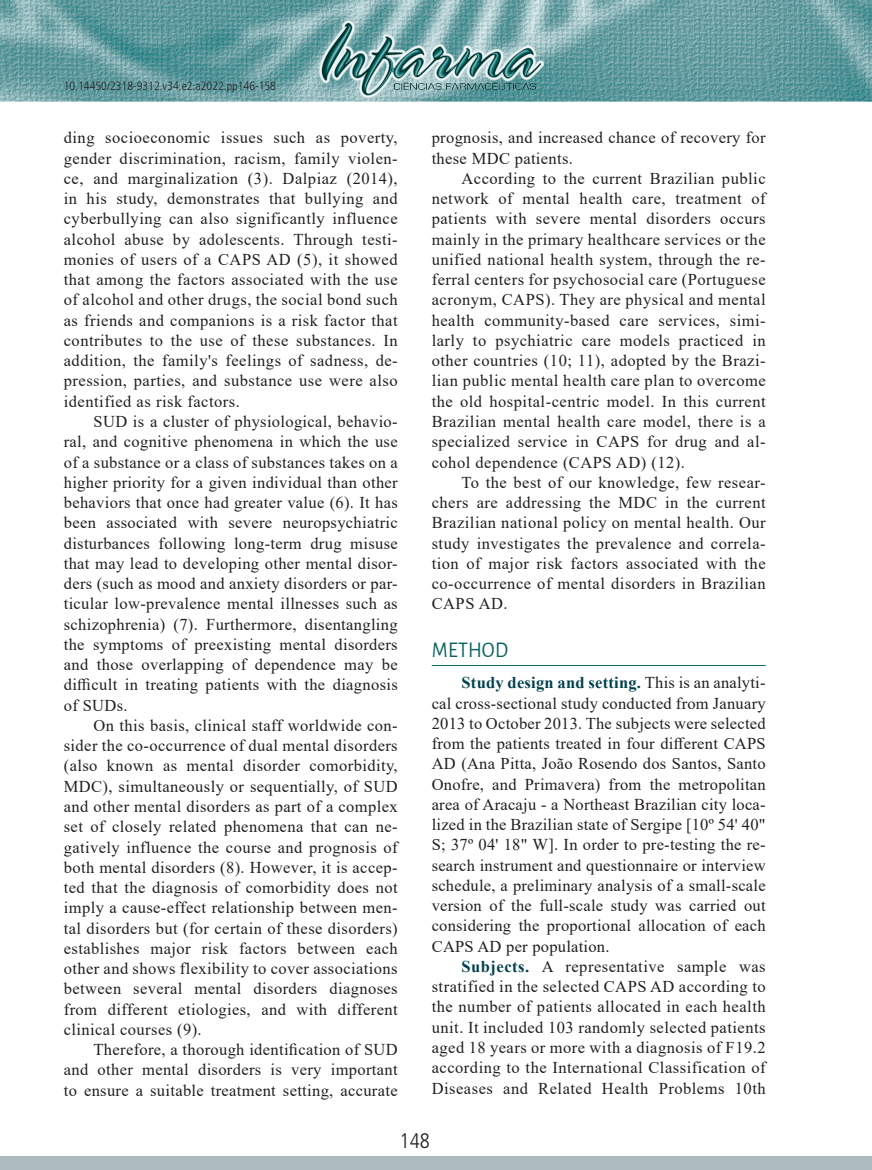
<style>
.page{position:relative;width:872px;height:1170px;background:#fff}
.page>*{position:absolute;margin:0;border:0;box-sizing:border-box;transform-origin:0 0}
.t1{font:22.5px "Alegreya Sans";letter-spacing:.01em;color:#0b6462;scale:.9 1}
.t2{font:300 condensed 21px "Frutiger LT Std";color:#231f20}
.t3{font:16.5px/20.2px "Times New Roman";letter-spacing:.025em;color:#231f20;text-align:justify}
.t4{font:300 condensed 12px "Frutiger LT Std";color:#231f20}
.s1{font-weight:700;color:#01414f}
</style>
<div class="page">
<img style="left:0;top:0;width:871px;height:101px">
<div style="left:0;top:1155px;width:872px;height:14px;background:#adbdbf"></div>
<img style="left:319px;top:20px;width:225px;height:77px">
<hr style="left:432px;top:665px;width:333px;height:1px;background:#0b6462">
<p class="t4" style="left:64px;top:79px;width:214px">10.14450/2318-9312.v34.e2.a2022.pp146-158</p>
<p class="t3" style="left:64px;top:127px;width:335px">ding socioeconomic issues such as poverty, gender discrimination, racism, family violen&shy;ce, and marginalization (3). Dalpiaz (2014), in his study, demonstrates that bullying and cyberbullying can also significantly influence alcohol abuse by adolescents. Through testi&shy;monies of users of a CAPS AD (5), it showed that among the factors associated with the use of alcohol and other drugs, the social bond such as friends and companions is a risk factor that contributes to the use of these substances. In addition, the family's feelings of sadness, de&shy;pression, parties, and substance use were also identified as risk factors.</p>
<p class="t3" style="left:64px;top:411px;width:335px;text-indent:30px">SUD is a cluster of physiological, behavio&shy;ral, and cognitive phenomena in which the use of a substance or a class of substances takes on a higher priority for a given individual than other behaviors that once had greater value (6). It has been associated with severe neuropsychiatric disturbances following long-term drug misuse that may lead to developing other mental disor&shy;ders (such as mood and anxiety disorders or par&shy;ticular low-prevalence mental illnesses such as schizophrenia) (7). Furthermore, disentangling the symptoms of preexisting mental disorders and those overlapping of dependence may be difficult in treating patients with the diagnosis of SUDs.</p>
<p class="t3" style="left:64px;top:714px;width:335px;text-indent:30px">On this basis, clinical staff worldwide con&shy;sider the co-occurrence of dual mental disorders (also known as mental disorder comorbidity, MDC), simultaneously or sequentially, of SUD and other mental disorders as part of a complex set of closely related phenomena that can ne&shy;gatively influence the course and prognosis of both mental disorders (8). However, it is accep&shy;ted that the diagnosis of comorbidity does not imply a cause-effect relationship between men&shy;tal disorders but (for certain of these disorders) establishes major risk factors between each other and shows flexibility to cover associations between several mental disorders diagnoses from different etiologies, and with different clinical courses (9).</p>
<p class="t3" style="left:64px;top:1038px;width:335px;text-indent:30px">Therefore, a thorough identification of SUD and other mental disorders is very important to ensure a suitable treatment setting, accurate</p>
<p class="t3" style="left:432px;top:127px;width:335px">prognosis, and increased chance of recovery for these MDC patients.</p>
<p class="t3" style="left:432px;top:168px;width:335px;text-indent:30px">According to the current Brazilian public network of mental health care, treatment of patients with severe mental disorders occurs mainly in the primary healthcare services or the unified national health system, through the re&shy;ferral centers for psychosocial care (Portuguese acronym, CAPS). They are physical and mental health community-based care services, simi&shy;larly to psychiatric care models practiced in other countries (10; 11), adopted by the Brazi&shy;lian public mental health care plan to overcome the old hospital-centric model. In this current Brazilian mental health care model, there is a specialized service in CAPS for drug and al&shy;cohol dependence (CAPS AD) (12).</p>
<p class="t3" style="left:432px;top:471px;width:335px;text-indent:30px">To the best of our knowledge, few resear&shy;chers are addressing the MDC in the current Brazilian national policy on mental health. Our study investigates the prevalence and correla&shy;tion of major risk factors associated with the co-occurrence of mental disorders in Brazilian CAPS AD.</p>
<h1 class="t1" style="left:432px;top:634px;width:86px">METHOD</h1>
<p class="t3" style="left:432px;top:672px;width:335px;text-indent:30px"><span class="s1">Study design and setting.</span> This is an analyti&shy;cal cross-sectional study conducted from January 2013 to October 2013. The subjects were selected from the patients treated in four different CAPS AD (Ana Pitta, João Rosendo dos Santos, Santo Onofre, and Primavera) from the metropolitan area of Aracaju - a Northeast Brazilian city loca&shy;lized in the Brazilian state of Sergipe [10º 54' 40" S; 37º 04' 18" W]. In order to pre-testing the re&shy;search instrument and questionnaire or interview schedule, a preliminary analysis of a small-scale version of the full-scale study was carried out considering the proportional allocation of each CAPS AD per population.</p>
<p class="t3" style="left:432px;top:955px;width:335px;text-indent:30px"><span class="s1">Subjects.</span> A representative sample was stratified in the selected CAPS AD according to the number of patients allocated in each health unit. It included 103 randomly selected patients aged 18 years or more with a diagnosis of F19.2 according to the International Classification of Diseases and Related Health Problems 10th</p>
<p class="t2" style="left:399px;top:1128px;width:32px">148</p>
</div>
